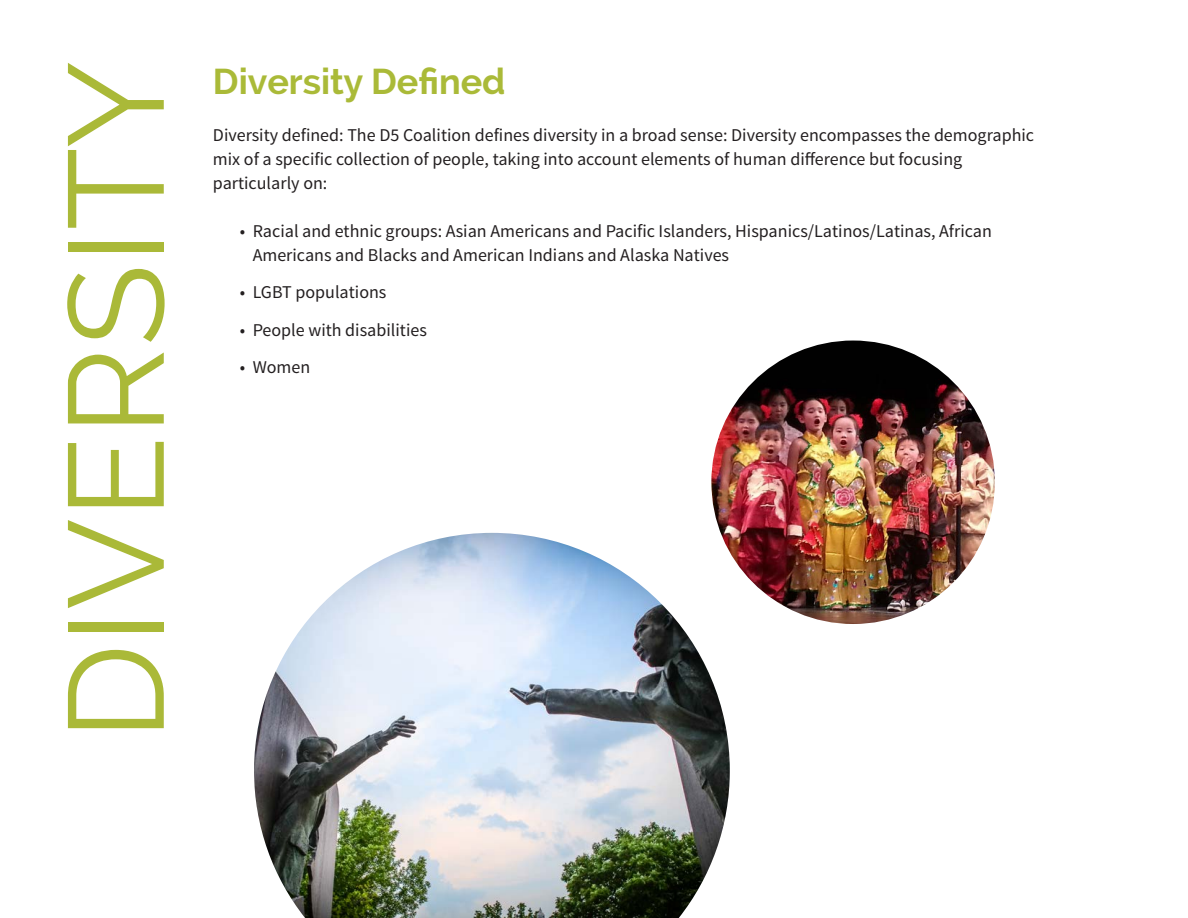
<style>
.page{position:relative;width:1188px;height:918px;background:#fff}
.page>*{position:absolute;margin:0;border:0;box-sizing:border-box;transform-origin:0 0}
.t1{font:135px "Raleway";color:#aab938}
.t2{font:700 36px "Raleway";color:#aaba38}
.t3{font:18px/24px "Source Sans Pro";color:#231f20}
</style>
<div class="page">
<img style="left:254px;top:533px;width:476px;height:385px">
<img style="left:711px;top:341px;width:284px;height:283px;border-radius:142px">
<h1 class="t1" style="left:38px;top:740px;width:680px;rotate:-90deg">DIVERSITY</h1>
<h2 class="t2" style="left:213px;top:61px;width:294px">Diversity Defined</h2>
<p class="t3" style="left:213px;top:123px;width:823px">Diversity defined: The D5 Coalition defines diversity in a broad sense: Diversity encompasses the demographic mix of a specific collection of people, taking into account elements of human difference but focusing particularly on:</p>
<p class="t3" style="left:253px;top:219px;width:741px;text-indent:-13px">• Racial and ethnic groups: Asian Americans and Pacific Islanders, Hispanics/Latinos/Latinas, African<br>Americans and Blacks and American Indians and Alaska Natives</p>
<p class="t3" style="left:240px;top:281px;width:148px">• LGBT populations</p>
<p class="t3" style="left:240px;top:318px;width:188px">• People with disabilities</p>
<p class="t3" style="left:240px;top:356px;width:72px">• Women</p>
</div>
